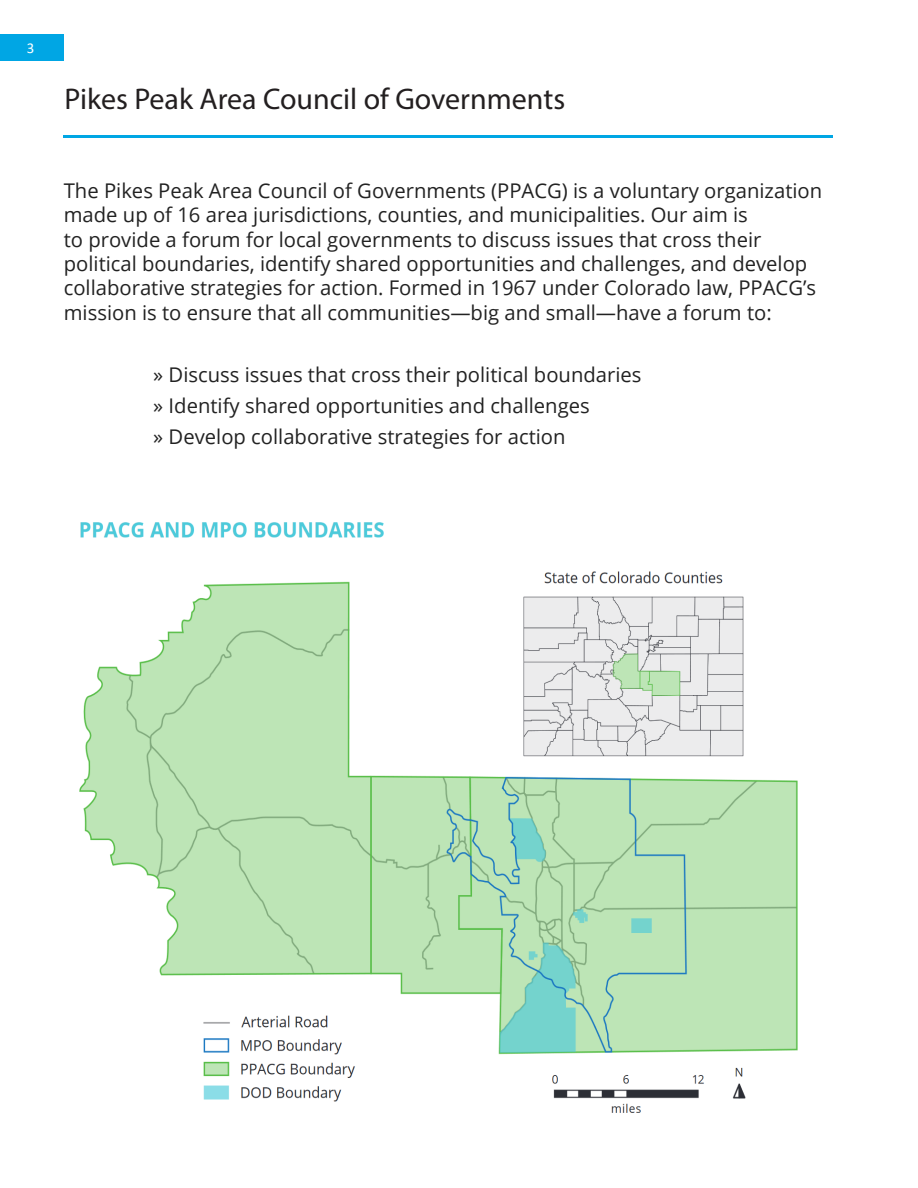
<style>
.page{position:relative;width:918px;height:1188px;background:#fff}
.page>*{position:absolute;margin:0;border:0;box-sizing:border-box;transform-origin:0 0}
.t1{font:30px "Myriad Pro";color:#231f20}
.Paragraph{font:20.25px/24.3px "Open Sans";color:#222}
.t2{font:15px "Calibri";color:#fff}
</style>
<div class="page">
<div style="left:0;top:34px;width:64px;height:27px;background:#00a6e4"></div>
<img style="left:79px;top:522px;width:719px;height:591px">
<hr style="left:64px;top:135px;width:769px;height:2px;background:#00a6e4">
<p class="t2" style="left:27px;top:38px;width:9px">3</p>
<p class="t1" style="left:65px;top:81px;width:502px">Pikes Peak Area Council of Governments</p>
<p class="Paragraph" style="left:64px;top:178px;width:760px">The Pikes Peak Area Council of Governments (PPACG) is a voluntary organization made up of 16 area jurisdictions, counties, and municipalities. Our aim is<br>to provide a forum for local governments to discuss issues that cross their political boundaries, identify shared opportunities and challenges, and develop collaborative strategies for action. Formed in 1967 under Colorado law, PPACG’s mission is to ensure that all communities—big and small—have a forum to:</p>
<p class="Paragraph" style="left:153px;top:362px;width:490px">» Discuss issues that cross their political boundaries</p>
<p class="Paragraph" style="left:153px;top:393px;width:438px">» Identify shared opportunities and challenges</p>
<p class="Paragraph" style="left:153px;top:424px;width:414px">» Develop collaborative strategies for action</p>
</div>
